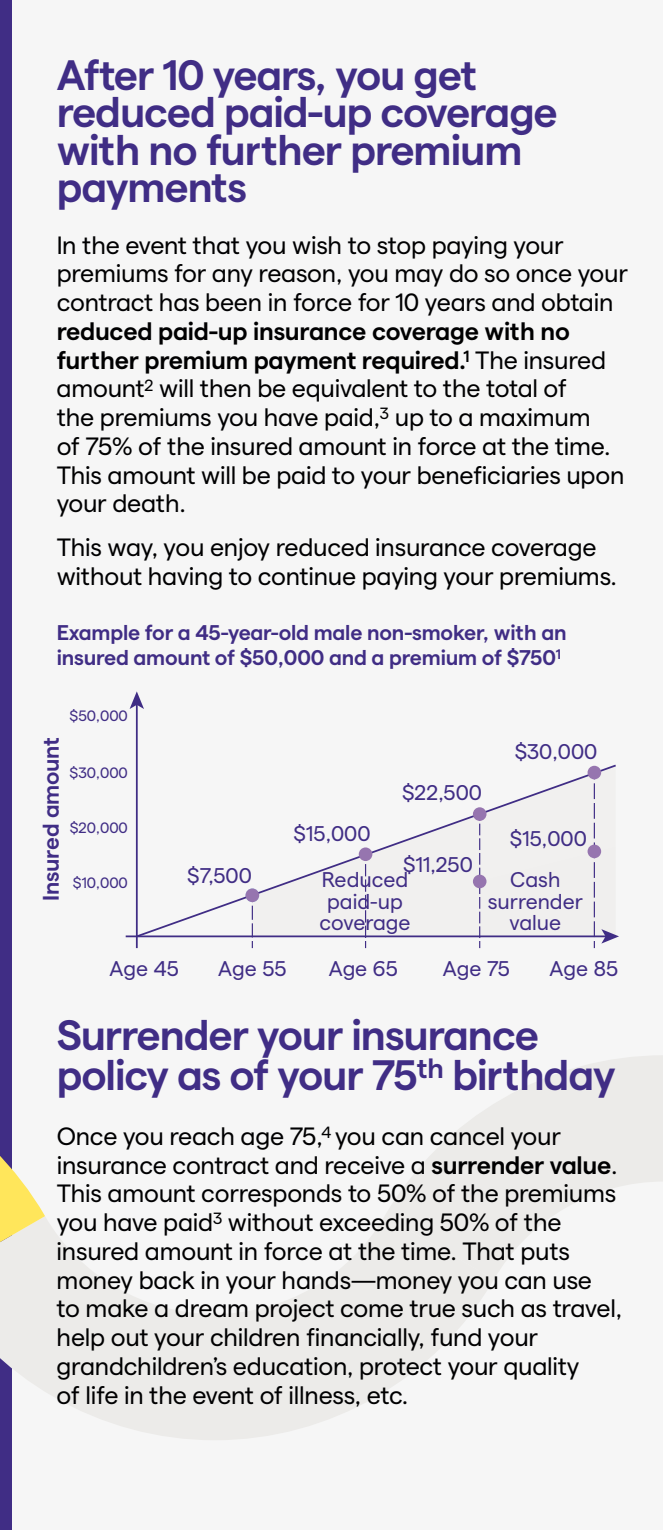
<style>
.page{position:relative;width:663px;height:1530px;background:#fff}
.page>*{position:absolute;margin:0;border:0;box-sizing:border-box;transform-origin:0 0}
.t1{font:600 42.5px/37.5px "Matter";letter-spacing:-.025em;color:#402d85}
.t2{font:25px/28.8px "Matter";letter-spacing:-.01em;color:#000001}
.t3{font:600 22.5px "Matter";letter-spacing:-.01em;color:#402d85}
.t4{font:21.25px/21.2px "Matter";color:#402d85;text-align:center}
.t5{font:600 21.25px/25px "Matter";letter-spacing:-.01em;color:#402d85}
.t6{font:15px "Matter";color:#402d85}
.s1{font-weight:600}
</style>
<div class="page">
<div style="left:0;top:0;width:662px;height:1530px;background:#f6f6f6"></div>
<svg style="left:45px;top:1217px;width:448px;height:223px;fill:#ecebe9"></svg>
<svg style="left:0;top:0;width:45px;height:1530px"></svg>
<svg style="left:384px;top:1056px;width:278px;height:223px;fill:#ecebe9"></svg>
<hr style="left:136px;top:704px;width:2px;height:244px;background:#402d85">
<svg style="left:129px;top:691px;width:15px;height:18px"></svg>
<hr style="left:126px;top:935px;width:480px;height:2px;background:#402d85">
<svg style="left:134px;top:763px;width:482px;height:176px"></svg>
<svg style="left:251px;top:902px;width:2px;height:46px"></svg>
<svg style="left:364px;top:861px;width:2px;height:87px"></svg>
<svg style="left:478px;top:772px;width:140px;height:176px"></svg>
<div style="left:245px;top:889px;width:14px;height:13px;background:#9675af;border-radius:50%"></div>
<div style="left:358px;top:847px;width:14px;height:14px;background:#9675af;border-radius:50%"></div>
<div style="left:472px;top:807px;width:14px;height:14px;background:#9675af;border-radius:50%"></div>
<div style="left:587px;top:766px;width:13px;height:13px;background:#9675af;border-radius:50%"></div>
<div style="left:472px;top:875px;width:14px;height:13px;background:#9675af;border-radius:50%"></div>
<div style="left:587px;top:845px;width:13px;height:13px;background:#9675af;border-radius:50%"></div>
<h1 class="t1" style="left:57px;top:52px;width:502px">After 10 years, you get reduced paid-up coverage with no further premium payments</h1>
<p class="t2" style="left:57px;top:228px;width:572px">In the event that you wish to stop paying your premiums for any reason, you may do so once your contract has been in force for 10 years and obtain</p>
<p class="t2" style="left:57px;top:315px;width:568px"><span class="s1">reduced paid-up insurance coverage with no further premium payment required.</span><sup>1</sup> The insured amount<sup>2</sup> will then be equivalent to the total of<br>the premiums you have paid,<sup>3</sup> up to a maximum<br>of 75% of the insured amount in force at the time.<br>This amount will be paid to your beneficiaries upon your death.</p>
<p class="t2" style="left:57px;top:531px;width:561px">This way, you enjoy reduced insurance coverage without having to continue paying your premiums.</p>
<p class="t5" style="left:57px;top:618px;width:511px">Example for a 45-year-old male non-smoker, with an insured amount of $50,000 and a premium of $750<sup>1</sup></p>
<p class="t3" style="left:34px;top:901px;width:165px;rotate:-90deg">Insured amount</p>
<p class="t6" style="left:69px;top:705px;width:60px">$50,000</p>
<p class="t6" style="left:70px;top:762px;width:60px">$30,000</p>
<p class="t6" style="left:70px;top:817px;width:60px">$20,000</p>
<p class="t6" style="left:73px;top:872px;width:56px">$10,000</p>
<p class="t4" style="left:187px;top:863px;width:66px">$7,500</p>
<p class="t4" style="left:293px;top:822px;width:78px">$15,000</p>
<p class="t4" style="left:402px;top:780px;width:81px">$22,500</p>
<p class="t4" style="left:514px;top:739px;width:84px">$30,000</p>
<p class="t4" style="left:509px;top:826px;width:78px">$15,000</p>
<p class="t4" style="left:403px;top:852px;width:71px">$11,250</p>
<p class="t4" style="left:319px;top:868px;width:92px">Reduced paid-up coverage</p>
<p class="t4" style="left:487px;top:868px;width:97px">Cash surrender value</p>
<p class="t4" style="left:109px;top:956px;width:71px">Age 45</p>
<p class="t4" style="left:218px;top:956px;width:70px">Age 55</p>
<p class="t4" style="left:328px;top:956px;width:70px">Age 65</p>
<p class="t4" style="left:442px;top:956px;width:69px">Age 75</p>
<p class="t4" style="left:549px;top:956px;width:70px">Age 85</p>
<h1 class="t1" style="left:57px;top:1011px;width:560px;line-height:40px">Surrender your insurance policy as of your 75<sup>th</sup> birthday</h1>
<p class="t2" style="left:57px;top:1120px;width:566px">Once you reach age 75,<sup>4</sup> you can cancel your insurance contract and receive a <span class="s1">surrender value</span>.<br>This amount corresponds to 50% of the premiums you have paid<sup>3</sup> without exceeding 50% of the insured amount in force at the time. That puts money back in your hands—money you can use<br>to make a dream project come true such as travel, help out your children financially, fund your grandchildren’s education, protect your quality<br>of life in the event of illness, etc.</p>
</div>
